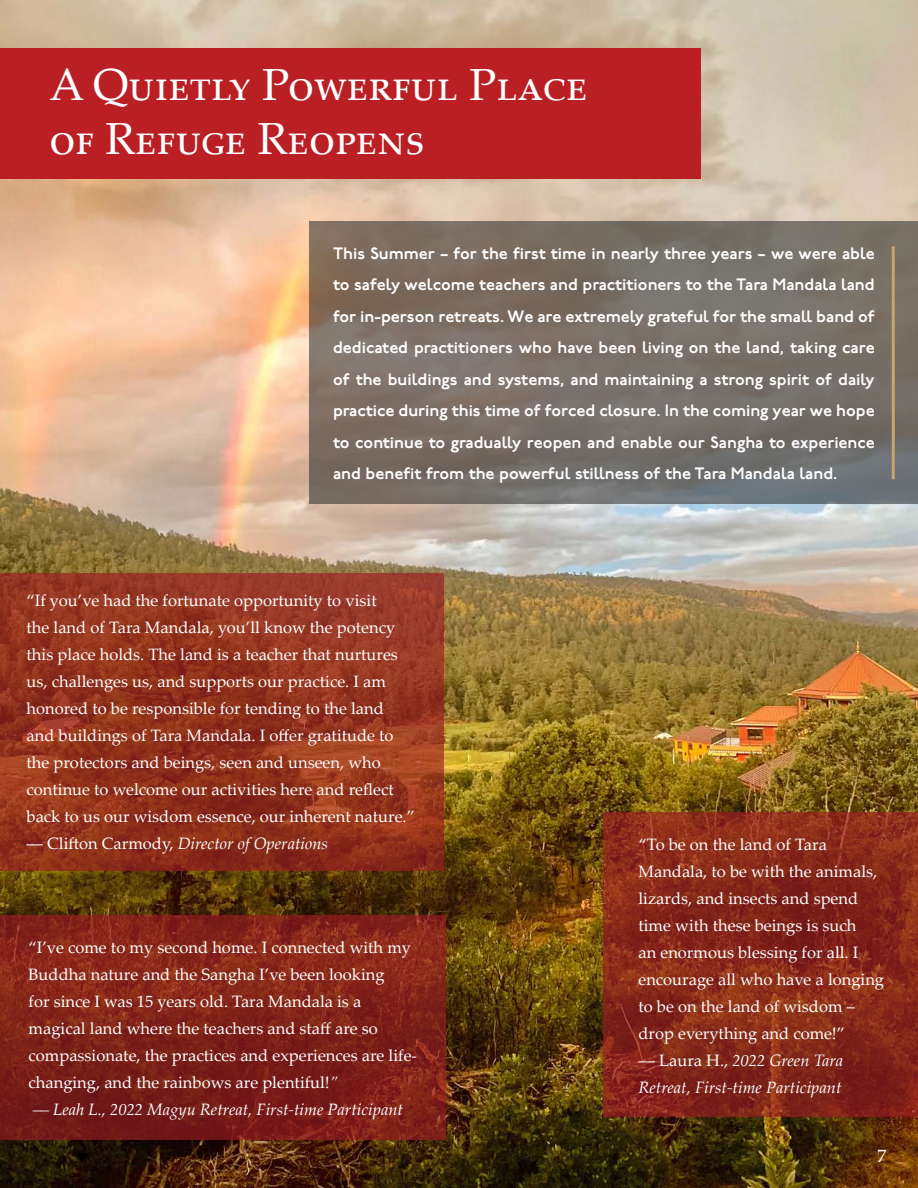
<style>
.page{position:relative;width:918px;height:1188px;background:#fff}
.page>*{position:absolute;margin:0;border:0;box-sizing:border-box;transform-origin:0 0}
.t1{font:45px/54px "Palatino Linotype";color:#fff}
.t2{font:18px "Palatino Linotype";color:#fff}
.t3{font:16.5px/27px "Palatino Linotype";color:#fff}
.t4{font:600 16.5px/31.5px "P22 Underground";color:#fff;text-align:justify}
.s1{font-style:italic}
</style>
<div class="page">
<img style="left:0;top:0;width:918px;height:1188px">
<div style="left:0;top:48px;width:700px;height:131px;background:#ba1f24"></div>
<svg style="left:310px;top:221px;width:608px;height:283px;fill:#786f67"></svg>
<hr style="left:892px;top:246px;width:3px;height:233px;background:#cba269">
<svg style="left:604px;top:812px;width:314px;height:304px"></svg>
<svg style="left:0;top:915px;width:446px;height:225px;fill:#7e2118"></svg>
<svg style="left:0;top:574px;width:444px;height:297px"></svg>
<h1 class="t1" style="left:50px;top:56px;width:540px">A Quietly Powerful Place of Refuge Reopens</h1>
<p class="t4" style="left:333px;top:238px;width:543px">This Summer – for the first time in nearly three years – we were able to safely welcome teachers and practitioners to the Tara Mandala land for in-person retreats. We are extremely grateful for the small band of dedicated practitioners who have been living on the land, taking care of the buildings and systems, and maintaining a strong spirit of daily practice during this time of forced closure. In the coming year we hope to continue to gradually reopen and enable our Sangha to experience and benefit from the powerful stillness of the Tara Mandala land.</p>
<p class="t3" style="left:27px;top:586px;width:390px">“If you’ve had the fortunate opportunity to visit<br>the land of Tara Mandala, you’ll know the potency this place holds. The land is a teacher that nurtures us, challenges us, and supports our practice. I am honored to be responsible for tending to the land and buildings of Tara Mandala. I offer gratitude to the protectors and beings, seen and unseen, who continue to welcome our activities here and reflect back to us our wisdom essence, our inherent nature.” –– Clifton Carmody, <span class="s1">Director of Operations</span></p>
<p class="t3" style="left:29px;top:933px;width:390px">“I’ve come to my second home. I connected with my Buddha nature and the Sangha I’ve been looking<br>for since I was 15 years old. Tara Mandala is a magical land where the teachers and staff are so compassionate, the practices and experiences are life&shy;changing, and the rainbows are plentiful!<span class="s1">”<br>–– Leah L., 2022 Magyu Retreat, First-time Participant</span></p>
<p class="t3" style="left:638px;top:830px;width:247px">“To be on the land of Tara<br>Mandala, to be with the animals, lizards, and insects and spend time with these beings is such<br>an enormous blessing for all. I encourage all who have a longing to be on the land of wisdom – drop everything and come!”<br>–– Laura H., <span class="s1">2022 Green Tara<br>Retreat, First-time Participant</span></p>
<p class="t2" style="left:878px;top:1143px;width:10px">7</p>
</div>
